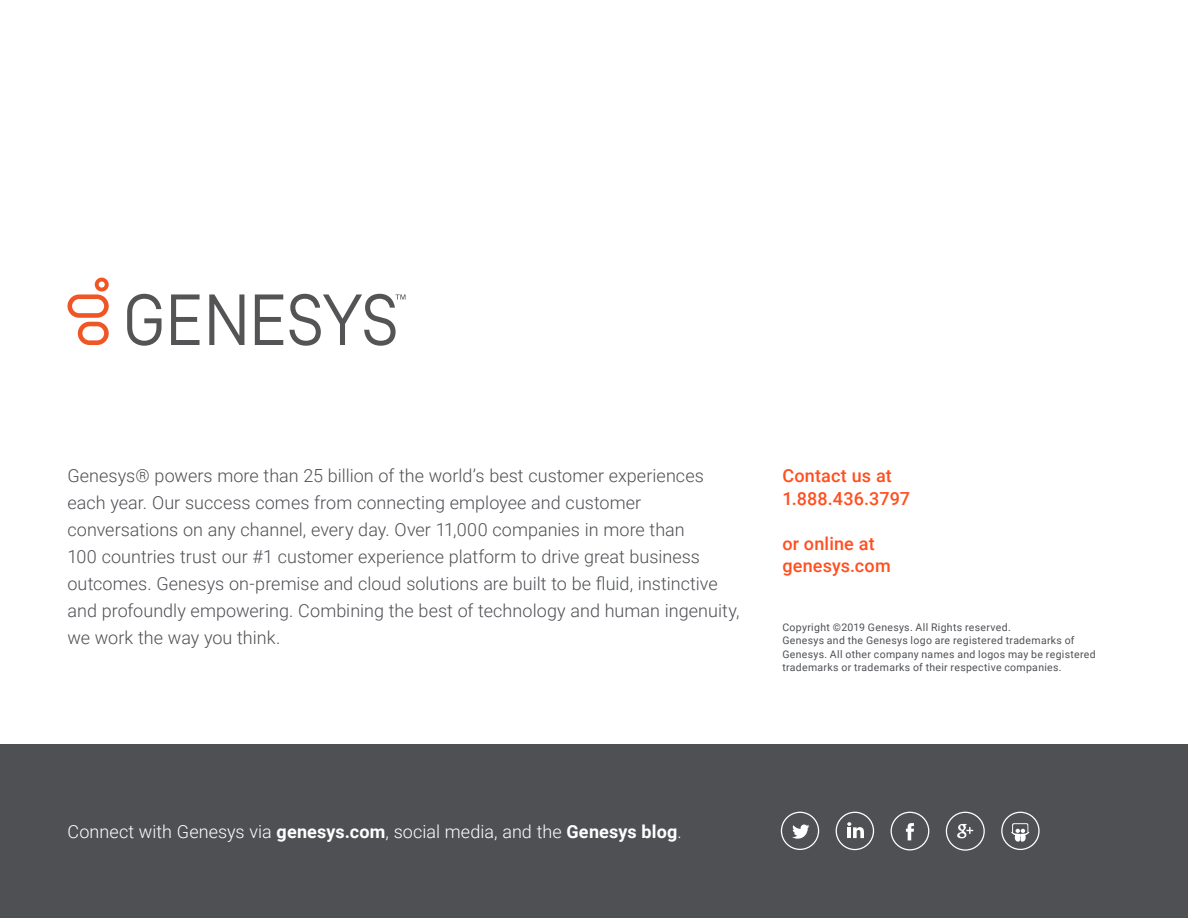
<style>
.page{position:relative;width:1188px;height:918px;background:#fff}
.page>*{position:absolute;margin:0;border:0;box-sizing:border-box;transform-origin:0 0}
.t1{font:300 18px/27px "Roboto";letter-spacing:.005em;color:#4e5054}
.t2{font:300 18px "Roboto";letter-spacing:.005em;color:#fff}
.t3{font:500 18px/22.5px "Roboto";letter-spacing:.01em;color:#ff4f1f}
.t4{font:10.5px/13.5px "Roboto";letter-spacing:.03em;color:#4e5054}
.s1{font-weight:700}
</style>
<div class="page">
<div style="left:0;top:744px;width:1188px;height:174px;background:#4e5054"></div>
<svg style="left:68px;top:278px;width:41px;height:67px"></svg>
<svg style="left:171px;top:294px;width:29px;height:51px"></svg>
<svg style="left:255px;top:294px;width:28px;height:51px"></svg>
<svg style="left:209px;top:294px;width:35px;height:51px"></svg>
<svg style="left:127px;top:294px;width:35px;height:52px"></svg>
<svg style="left:289px;top:294px;width:116px;height:52px"></svg>
<svg style="left:946px;top:812px;width:39px;height:39px"></svg>
<svg style="left:836px;top:812px;width:38px;height:38px"></svg>
<svg style="left:781px;top:812px;width:38px;height:38px"></svg>
<svg style="left:891px;top:812px;width:38px;height:38px"></svg>
<svg style="left:1001px;top:812px;width:39px;height:38px"></svg>
<p class="t1" style="left:68px;top:462px;width:674px">Genesys® powers more than 25 billion of the world’s best customer experiences each year. Our success comes from connecting employee and customer conversations on any channel, every day. Over 11,000 companies in more than<br>100 countries trust our #1 customer experience platform to drive great business outcomes. Genesys on-premise and cloud solutions are built to be fluid, instinctive and profoundly empowering. Combining the best of technology and human ingenuity, we work the way you think.</p>
<p class="t3" style="left:782px;top:464px;width:129px">Contact us at<br>1.888.436.3797</p>
<p class="t3" style="left:782px;top:531px;width:110px">or online at genesys.com</p>
<p class="t4" style="left:782px;top:620px;width:315px">Copyright ©2019 Genesys. All Rights reserved.<br>Genesys and the Genesys logo are registered trademarks of Genesys. All other company names and logos may be registered trademarks or trademarks of their respective companies.</p>
<p class="t2" style="left:68px;top:819px;width:616px">Connect with Genesys via <span class="s1">genesys.com</span>, social media, and the <span class="s1">Genesys blog</span>.</p>
</div>
